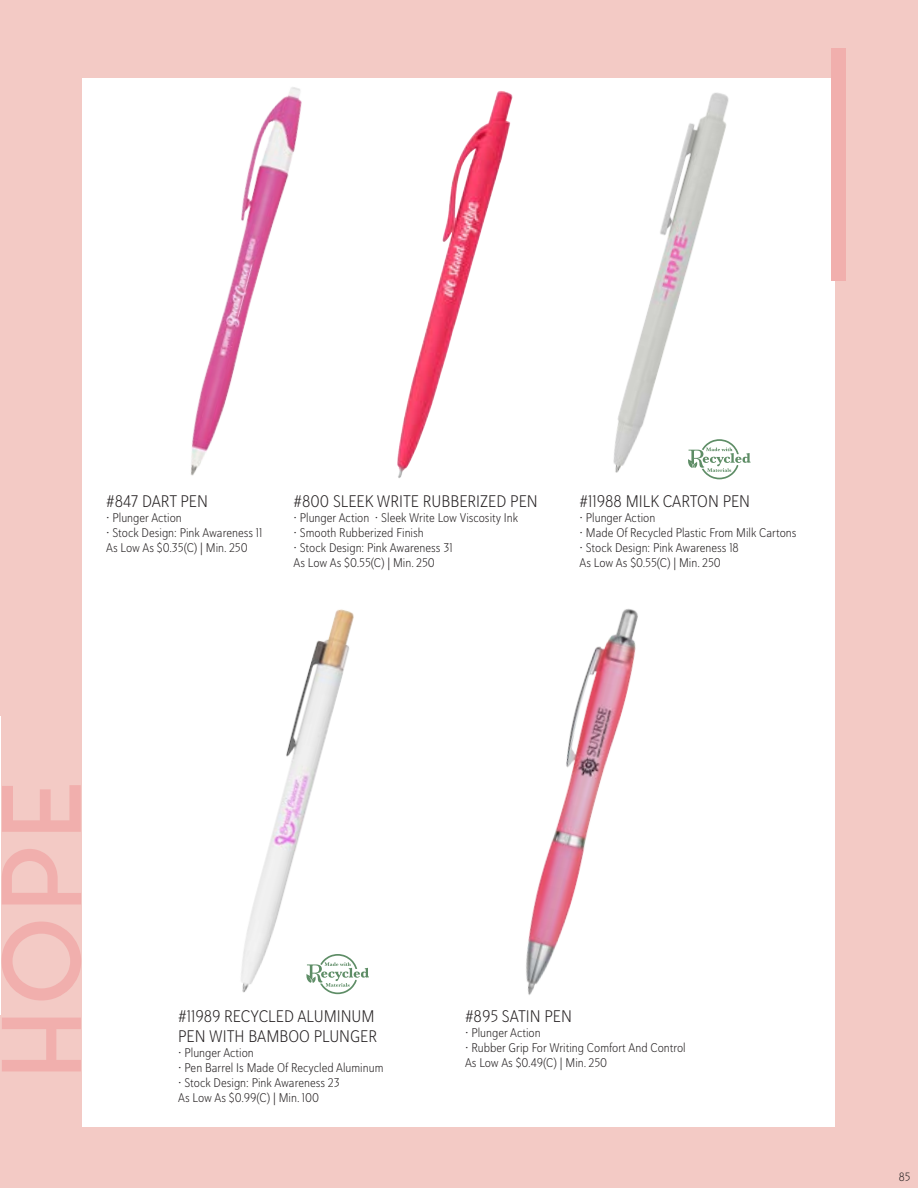
<style>
.page{position:relative;width:918px;height:1188px;background:#fff}
.page>*{position:absolute;margin:0;border:0;box-sizing:border-box;transform-origin:0 0}
.t1{font:108px "Aqua Grotesque";color:#f1afad}
.t2{font:16.8px "Haboro Soft Con Lig";color:#231f20}
.t3{font:12.6px "Haboro Soft Con Lig";color:#231f20}
.t4{font:12px "Haboro Soft Con Lig";color:#231f20}
</style>
<div class="page">
<div style="left:0;top:1px;width:918px;height:1187px;background:#f3cac5"></div>
<div style="left:83px;top:78px;width:752px;height:1049px;background:#fff"></div>
<div style="left:832px;top:49px;width:14px;height:232px;background:#f1afad"></div>
<img style="left:241px;top:609px;width:113px;height:386px">
<img style="left:397px;top:91px;width:116px;height:387px">
<img style="left:191px;top:87px;width:111px;height:389px">
<img style="left:613px;top:92px;width:116px;height:388px">
<img style="left:526px;top:609px;width:112px;height:386px">
<hr style="left:0;top:0;width:1px;height:1141px;background:#f3cac5">
<hr style="left:0;top:716px;width:1px;height:299px;background:#fff">
<svg style="left:688px;top:439px;width:63px;height:40px"></svg>
<svg style="left:306px;top:954px;width:63px;height:40px"></svg>
<p class="t2" style="left:106px;top:490px;width:103px">#847 DART PEN</p>
<p class="t3" style="left:106px;top:509px;width:77px">• Plunger Action</p>
<p class="t3" style="left:106px;top:524px;width:158px">• Stock Design: Pink Awareness 11</p>
<p class="t3" style="left:106px;top:540px;width:143px">As Low As $0.35(C) | Min. 250</p>
<p class="t2" style="left:294px;top:490px;width:246px">#800 SLEEK WRITE RUBBERIZED PEN</p>
<p class="t3" style="left:294px;top:509px;width:226px">• Plunger Action • Sleek Write Low Viscosity Ink</p>
<p class="t3" style="left:294px;top:524px;width:132px">• Smooth Rubberized Finish</p>
<p class="t3" style="left:294px;top:540px;width:160px">• Stock Design: Pink Awareness 31</p>
<p class="t3" style="left:294px;top:555px;width:143px">As Low As $0.55(C) | Min. 250</p>
<p class="t2" style="left:580px;top:490px;width:172px">#11988 MILK CARTON PEN</p>
<p class="t3" style="left:580px;top:509px;width:77px">• Plunger Action</p>
<p class="t3" style="left:580px;top:524px;width:218px">• Made Of Recycled Plastic From Milk Cartons</p>
<p class="t3" style="left:580px;top:540px;width:161px">• Stock Design: Pink Awareness 18</p>
<p class="t3" style="left:580px;top:555px;width:143px">As Low As $0.55(C) | Min. 250</p>
<p class="t1" style="left:-14px;top:1080px;width:305px;rotate:-90deg">HOPE</p>
<p class="t2" style="left:178px;top:1005px;width:198px">#11989 RECYCLED ALUMINUM</p>
<p class="t2" style="left:178px;top:1025px;width:200px">PEN WITH BAMBOO PLUNGER</p>
<p class="t3" style="left:178px;top:1045px;width:77px">• Plunger Action</p>
<p class="t3" style="left:178px;top:1060px;width:207px">• Pen Barrel Is Made Of Recycled Aluminum</p>
<p class="t3" style="left:178px;top:1075px;width:163px">• Stock Design: Pink Awareness 23</p>
<p class="t3" style="left:178px;top:1090px;width:142px">As Low As $0.99(C) | Min. 100</p>
<p class="t2" style="left:465px;top:1005px;width:109px">#895 SATIN PEN</p>
<p class="t3" style="left:465px;top:1024px;width:77px">• Plunger Action</p>
<p class="t3" style="left:465px;top:1040px;width:222px">• Rubber Grip For Writing Comfort And Control</p>
<p class="t3" style="left:465px;top:1055px;width:144px">As Low As $0.49(C) | Min. 250</p>
<p class="t4" style="left:899px;top:1169px;width:13px">85</p>
</div>
